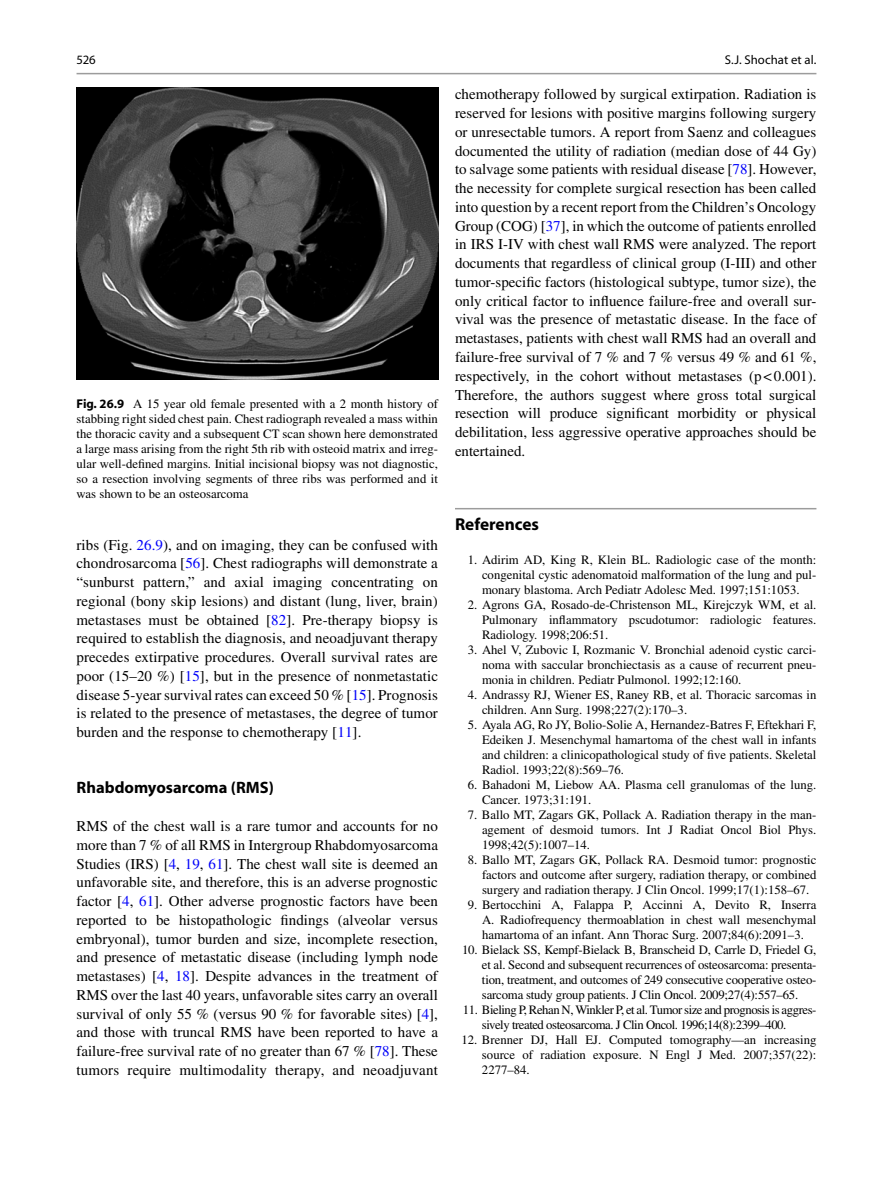
<style>
.page{position:relative;width:893px;height:1187px;background:#fff}
.page>*{position:absolute;margin:0;border:0;box-sizing:border-box;transform-origin:0 0}
.t1{font:700 17.25px "Wysytr Myriad";color:#000}
.t2{font:700 16.5px "Wysytr Myriad";color:#000}
.t3{font:15px/18.8px "Fwbnsp Times";letter-spacing:.005em;color:#000;text-align:justify}
.t4{font:12.75px/15px "Fwbnsp Times";color:#000;text-align:justify}
.t5{font:12.75px/15px "Fwbnsp Times";letter-spacing:-.035em;color:#000}
.t6{font:12.75px "Lkylbm Myriad";color:#000}
.s1{font-family:"Wysytr Myriad";font-weight:700}
.s2{color:#0000fa}
</style>
<div class="page">
<hr style="left:455px;top:508px;width:361px;height:1px;background:#9c9c9c">
<img style="left:77px;top:88px;width:361px;height:291px">
<hr style="left:77px;top:73px;width:739px;height:1px;background:#9c9c9c">
<p class="t6" style="left:77px;top:55px;width:21px">526</p>
<p class="t4" style="left:77px;top:397px;width:363px"><span class="s1">Fig. 26.9</span> A 15 year old female presented with a 2 month history of stabbing right sided chest pain. Chest radiograph revealed a mass within the thoracic cavity and a subsequent CT scan shown here demonstrated a large mass arising from the right 5th rib with osteoid matrix and irreg&shy;ular well-defined margins. Initial incisional biopsy was not diagnostic, so a resection involving segments of three ribs was performed and it was shown to be an osteosarcoma</p>
<p class="t3" style="left:77px;top:536px;width:363px">ribs (Fig. <span class="s2">26.9</span> ), and on imaging, they can be confused with chondrosarcoma [ <span class="s2">56</span> ]. Chest radiographs will demonstrate a “sunburst pattern,” and axial imaging concentrating on regional (bony skip lesions) and distant (lung, liver, brain) metastases must be obtained [ <span class="s2">82</span> ]. Pre-therapy biopsy is required to establish the diagnosis, and neoadjuvant therapy precedes extirpative procedures. Overall survival rates are poor (15–20 %) [ <span class="s2">15</span> ], but in the presence of nonmetastatic disease 5-year survival rates can exceed 50 % [ <span class="s2">15</span> ]. Prognosis is related to the presence of metastases, the degree of tumor burden and the response to chemotherapy [ <span class="s2">11</span> ].</p>
<p class="t2" style="left:77px;top:781px;width:199px">Rhabdomyosarcoma (RMS)</p>
<p class="t3" style="left:77px;top:818px;width:363px">RMS of the chest wall is a rare tumor and accounts for no more than 7 % of all RMS in Intergroup Rhabdomyosarcoma Studies (IRS) [ <span class="s2">4</span> , <span class="s2">19</span> , <span class="s2">61</span> ]. The chest wall site is deemed an unfavorable site, and therefore, this is an adverse prognostic factor [ <span class="s2">4</span> , <span class="s2">61</span> ]. Other adverse prognostic factors have been reported to be histopathologic findings (alveolar versus embryonal), tumor burden and size, incomplete resection, and presence of metastatic disease (including lymph node metastases) [ <span class="s2">4</span> , <span class="s2">18</span> ]. Despite advances in the treatment of RMS over the last 40 years, unfavorable sites carry an overall survival of only 55 % (versus 90 % for favorable sites) [ <span class="s2">4</span> ], and those with truncal RMS have been reported to have a failure-free survival rate of no greater than 67 % [ <span class="s2">78</span> ]. These tumors require multimodality therapy, and neoadjuvant</p>
<p class="t6" style="left:725px;top:55px;width:93px">S.J. Shochat et al.</p>
<p class="t3" style="left:455px;top:86px;width:363px">chemotherapy followed by surgical extirpation. Radiation is reserved for lesions with positive margins following surgery or unresectable tumors. A report from Saenz and colleagues documented the utility of radiation (median dose of 44 Gy) to salvage some patients with residual disease [ <span class="s2">78</span> ]. However, the necessity for complete surgical resection has been called into question by a recent report from the Children’s Oncology Group (COG) [ <span class="s2">37</span> ], in which the outcome of patients enrolled in IRS I-IV with chest wall RMS were analyzed. The report documents that regardless of clinical group (I-III) and other tumor-specific factors (histological subtype, tumor size), the only critical factor to influence failure-free and overall sur&shy;vival was the presence of metastatic disease. In the face of metastases, patients with chest wall RMS had an overall and failure-free survival of 7 % and 7 % versus 49 % and 61 %, respectively, in the cohort without metastases (p &lt; 0.001).<br>Therefore, the authors suggest where gross total surgical resection will produce significant morbidity or physical debilitation, less aggressive operative approaches should be entertained.</p>
<p class="t1" style="left:455px;top:518px;width:86px">References</p>
<p class="t4" style="left:482px;top:553px;width:336px;text-indent:-14px">1. Adirim AD, King R, Klein BL. Radiologic case of the month: congenital cystic adenomatoid malformation of the lung and pul&shy;monary blastoma. Arch Pediatr Adolesc Med. 1997;151:1053.</p>
<p class="t4" style="left:482px;top:598px;width:336px;text-indent:-14px">2. Agrons GA, Rosado-de-Christenson ML, Kirejczyk WM, et al.<br>Pulmonary inflammatory pscudotumor: radiologic features.<br>Radiology. 1998;206:51.</p>
<p class="t4" style="left:482px;top:643px;width:336px;text-indent:-14px">3. Ahel V, Zubovic I, Rozmanic V. Bronchial adenoid cystic carci&shy;noma with saccular bronchiectasis as a cause of recurrent pneu&shy;monia in children. Pediatr Pulmonol. 1992;12:160.</p>
<p class="t4" style="left:482px;top:688px;width:336px;text-indent:-14px">4. Andrassy RJ, Wiener ES, Raney RB, et al. Thoracic sarcomas in children. Ann Surg. 1998;227(2):170–3.</p>
<p class="t4" style="left:482px;top:718px;width:336px;text-indent:-14px">5. Ayala AG, Ro JY, Bolio-Solie A, Hernandez-Batres F, Eftekhari F, Edeiken J. Mesenchymal hamartoma of the chest wall in infants and children: a clinicopathological study of five patients. Skeletal Radiol. 1993;22(8):569–76.</p>
<p class="t4" style="left:482px;top:778px;width:336px;text-indent:-14px">6. Bahadoni M, Liebow AA. Plasma cell granulomas of the lung.<br>Cancer. 1973;31:191.</p>
<p class="t4" style="left:482px;top:808px;width:336px;text-indent:-14px">7. Ballo MT, Zagars GK, Pollack A. Radiation therapy in the man&shy;agement of desmoid tumors. Int J Radiat Oncol Biol Phys.<br>1998;42(5):1007–14.</p>
<p class="t4" style="left:482px;top:853px;width:336px;text-indent:-14px">8. Ballo MT, Zagars GK, Pollack RA. Desmoid tumor: prognostic factors and outcome after surgery, radiation therapy, or combined surgery and radiation therapy. J Clin Oncol. 1999;17(1):158–67.</p>
<p class="t4" style="left:482px;top:898px;width:336px;text-indent:-14px">9. Bertocchini A, Falappa P, Accinni A, Devito R, Inserra A. Radiofrequency thermoablation in chest wall mesenchymal hamartoma of an infant. Ann Thorac Surg. 2007;84(6):2091–3.</p>
<p class="t4" style="left:482px;top:943px;width:336px;text-indent:-20px">10. Bielack SS, Kempf-Bielack B, Branscheid D, Carrle D, Friedel G, et al. Second and subsequent recurrences of osteosarcoma: presenta&shy;tion, treatment, and outcomes of 249 consecutive cooperative osteo&shy;sarcoma study group patients. J Clin Oncol. 2009;27(4):557–65.</p>
<p class="t5" style="left:482px;top:1003px;width:336px;text-indent:-19px">11. Bieling P, Rehan N, Winkler P, et al. Tumor size and prognosis is aggres&shy;sively treated osteosarcoma. J Clin Oncol. 1996;14(8):2399–400.</p>
<p class="t4" style="left:482px;top:1033px;width:336px;text-indent:-20px">12. Brenner DJ, Hall EJ. Computed tomography—an increasing source of radiation exposure. N Engl J Med. 2007;357(22):<br>2277–84.</p>
</div>
